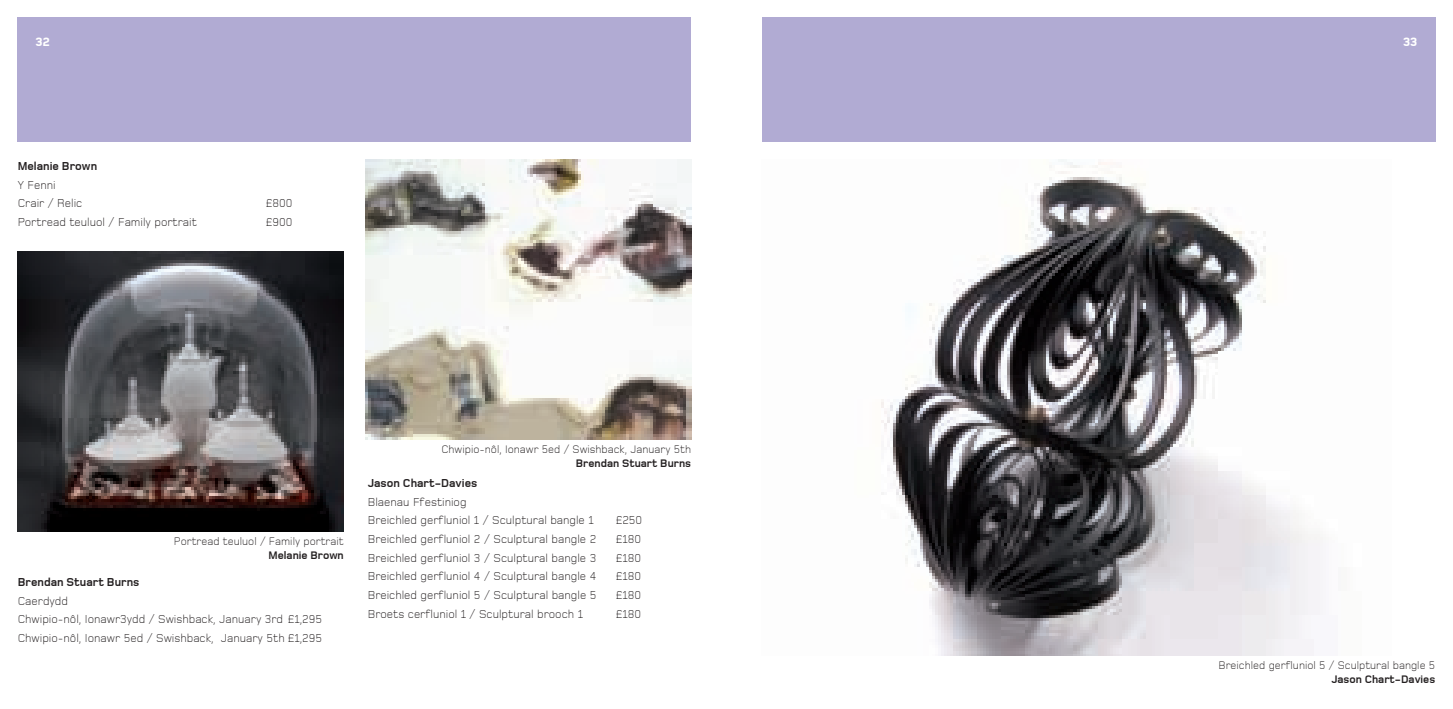
<style>
.page{position:relative;width:1453px;height:709px;background:#fff}
.page>*{position:absolute;margin:0;border:0;box-sizing:border-box;transform-origin:0 0}
.t1{font:800 12.5px "Foundry Monoline";color:#fff}
.t2{font:300 11.88px/18.6px "Foundry Monoline";color:#231f20}
.t3{font:700 11.88px "Foundry Monoline";color:#231f20}
.t4{font:300 11.25px "Foundry Monoline";color:#231f20}
.t5{font:700 11.25px "Foundry Monoline";color:#231f20}
</style>
<div class="page">
<div style="left:762px;top:18px;width:673px;height:124px;background:#b1abd3"></div>
<div style="left:18px;top:18px;width:673px;height:124px;background:#b1abd3"></div>
<img style="left:18px;top:252px;width:326px;height:279px">
<img style="left:365px;top:159px;width:326px;height:280px">
<img style="left:881px;top:159px;width:442px;height:497px">
<p class="t1" style="left:35px;top:35px;width:16px">32</p>
<p class="t1" style="left:1403px;top:35px;width:16px">33</p>
<p class="t3" style="left:18px;top:159px;width:81px">Melanie Brown</p>
<p class="t2" style="left:18px;top:175px;width:66px">Y Fenni<br>Crair / Relic</p>
<p class="t2" style="left:266px;top:194px;width:28px">£800</p>
<p class="t2" style="left:18px;top:213px;width:181px">Portread teuluol / Family portrait</p>
<p class="t2" style="left:266px;top:213px;width:28px">£900</p>
<p class="t4" style="left:174px;top:535px;width:171px">Portread teuluol / Family portrait</p>
<p class="t5" style="left:268px;top:549px;width:77px">Melanie Brown</p>
<p class="t3" style="left:18px;top:575px;width:123px">Brendan Stuart Burns</p>
<p class="t2" style="left:18px;top:591px;width:306px">Caerdydd<br>Chwipio-nôl, Ionawr3ydd / Swishback, January 3rd £1,295<br>Chwipio-nôl, Ionawr 5ed / Swishback, January 5th £1,295</p>
<p class="t4" style="left:441px;top:443px;width:251px">Chwipio-nôl, Ionawr 5ed / Swishback, January 5th</p>
<p class="t5" style="left:576px;top:457px;width:117px">Brendan Stuart Burns</p>
<p class="t3" style="left:368px;top:476px;width:111px">Jason Chart-Davies</p>
<p class="t2" style="left:368px;top:492px;width:228px">Blaenau Ffestiniog<br>Breichled gerfluniol 1 / Sculptural bangle 1</p>
<p class="t2" style="left:616px;top:511px;width:28px">£250</p>
<p class="t2" style="left:368px;top:529px;width:230px">Breichled gerfluniol 2 / Sculptural bangle 2</p>
<p class="t2" style="left:616px;top:529px;width:27px">£180</p>
<p class="t2" style="left:368px;top:548px;width:230px">Breichled gerfluniol 3 / Sculptural bangle 3</p>
<p class="t2" style="left:616px;top:548px;width:27px">£180</p>
<p class="t2" style="left:368px;top:567px;width:230px">Breichled gerfluniol 4 / Sculptural bangle 4</p>
<p class="t2" style="left:616px;top:567px;width:27px">£180</p>
<p class="t2" style="left:368px;top:585px;width:230px">Breichled gerfluniol 5 / Sculptural bangle 5</p>
<p class="t2" style="left:616px;top:585px;width:27px">£180</p>
<p class="t2" style="left:368px;top:604px;width:217px">Broets cerfluniol 1 / Sculptural brooch 1</p>
<p class="t2" style="left:616px;top:604px;width:27px">£180</p>
<p class="t4" style="left:1218px;top:659px;width:218px">Breichled gerfluniol 5 / Sculptural bangle 5</p>
<p class="t5" style="left:1331px;top:673px;width:105px">Jason Chart-Davies</p>
</div>
